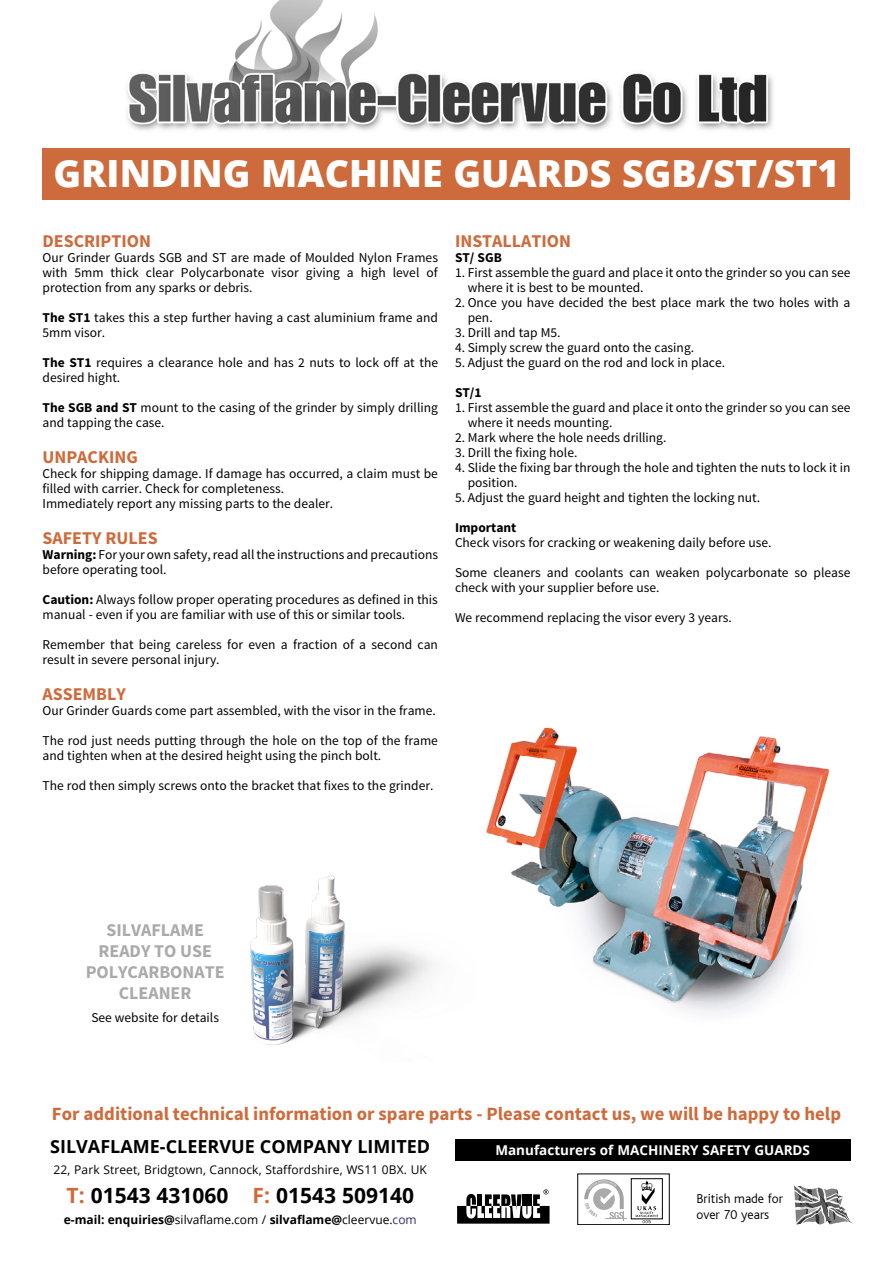
<style>
.page{position:relative;width:893px;height:1263px;background:#fff}
.page>*{position:absolute;margin:0;border:0;box-sizing:border-box;transform-origin:0 0}
.t1{font:800 37.5px "Open Sans";color:#fff}
.t2{font:700 21px "Open Sans";color:#000}
.t3{font:700 18.75px "Source Sans Pro";color:#ce6b3c}
.t4{font:700 18px "Source Sans Pro";color:#ce6b3c}
.t5{font:700 18px/21px "Source Sans Pro";color:#aaa;text-align:center}
.t6{font:700 18px "Open Sans";color:#000}
.t7{font:13.5px/15px "Source Sans Pro";color:#000}
.t8{font:700 13.5px "Open Sans";color:#fff}
.t9{font:300 13.5px/16.2px "Bliss";color:#000}
.t10{font:700 13.5px "Source Sans Pro";color:#000}
.t11{font:12px "Open Sans";letter-spacing:.01em;color:#000}
.t12{font:700 12px "Open Sans";color:#000}
.s1{font-weight:700}
.s2{color:#ce6b3c}
.s3{font-weight:400}
.s4{font-weight:400;color:#302d6d}
</style>
<div class="page">
<img style="left:486px;top:727px;width:344px;height:287px">
<div style="left:455px;top:1139px;width:395px;height:21px;background:#000"></div>
<svg style="left:457px;top:1189px;width:93px;height:34px"></svg>
<svg style="left:635px;top:1180px;width:23px;height:43px"></svg>
<div style="left:631px;top:1178px;width:32px;height:41px;border:1px solid #000"></div>
<div style="left:577px;top:1174px;width:92px;height:51px;border:1px solid #000"></div>
<svg style="left:584px;top:1179px;width:42px;height:41px"></svg>
<svg style="left:794px;top:1185px;width:59px;height:40px"></svg>
<img style="left:104px;top:0;width:685px;height:149px">
<div style="left:43px;top:149px;width:807px;height:51px;background:#ce6b3c"></div>
<img style="left:250px;top:875px;width:184px;height:170px">
<h1 class="t1" style="left:53px;top:145px;width:787px">GRINDING MACHINE GUARDS SGB/ST/ST1</h1>
<h3 class="t4" style="left:43px;top:230px;width:110px">DESCRIPTION</h3>
<p class="t7" style="left:43px;top:251px;width:397px;text-align:justify">Our Grinder Guards SGB and ST are made of Moulded Nylon Frames with 5mm thick clear Polycarbonate visor giving a high level of protection from any sparks or debris.</p>
<p class="t7" style="left:43px;top:311px;width:397px"><span class="s1">The ST1</span> takes this a step further having a cast aluminium frame and<br>5mm visor.</p>
<p class="t7" style="left:43px;top:356px;width:397px"><span class="s1">The ST1</span> requires a clearance hole and has 2 nuts to lock off at the desired hight.</p>
<p class="t7" style="left:43px;top:401px;width:397px"><span class="s1">The SGB and ST</span> mount to the casing of the grinder by simply drilling and tapping the case.</p>
<h3 class="t4" style="left:43px;top:446px;width:97px">UNPACKING</h3>
<p class="t7" style="left:43px;top:467px;width:397px">Check for shipping damage. If damage has occurred, a claim must be filled with carrier. Check for completeness.<br>Immediately report any missing parts to the dealer.</p>
<h3 class="t4" style="left:43px;top:527px;width:117px">SAFETY RULES</h3>
<p class="t7" style="left:43px;top:548px;width:397px"><span class="s1">Warning:</span> For your own safety, read all the instructions and precautions before operating tool.</p>
<p class="t7" style="left:43px;top:593px;width:397px"><span class="s1">Caution:</span> Always follow proper operating procedures as defined in this manual - even if you are familiar with use of this or similar tools.</p>
<p class="t7" style="left:43px;top:638px;width:397px">Remember that being careless for even a fraction of a second can result in severe personal injury.</p>
<h3 class="t4" style="left:43px;top:683px;width:85px">ASSEMBLY</h3>
<p class="t7" style="left:43px;top:704px;width:395px">Our Grinder Guards come part assembled, with the visor in the frame.</p>
<p class="t7" style="left:43px;top:734px;width:397px">The rod just needs putting through the hole on the top of the frame and tighten when at the desired height using the pinch bolt.</p>
<p class="t7" style="left:43px;top:779px;width:392px">The rod then simply screws onto the bracket that fixes to the grinder.</p>
<h3 class="t4" style="left:455px;top:230px;width:118px">INSTALLATION</h3>
<p class="t10" style="left:455px;top:249px;width:48px">ST/ SGB</p>
<p class="t7" style="left:468px;top:266px;width:384px;text-indent:-13px">1. First assemble the guard and place it onto the grinder so you can see where it is best to be mounted.</p>
<p class="t7" style="left:468px;top:296px;width:384px;text-indent:-13px">2. Once you have decided the best place mark the two holes with a pen.</p>
<p class="t7" style="left:455px;top:326px;width:107px">3. Drill and tap M5.</p>
<p class="t7" style="left:455px;top:341px;width:241px">4. Simply screw the guard onto the casing.</p>
<p class="t7" style="left:455px;top:356px;width:272px">5. Adjust the guard on the rod and lock in place.</p>
<p class="t10" style="left:455px;top:384px;width:28px">ST/1</p>
<p class="t7" style="left:468px;top:401px;width:384px;text-indent:-13px">1. First assemble the guard and place it onto the grinder so you can see where it needs mounting.</p>
<p class="t7" style="left:455px;top:431px;width:213px">2. Mark where the hole needs drilling.</p>
<p class="t7" style="left:455px;top:446px;width:124px">3. Drill the fixing hole.</p>
<p class="t7" style="left:468px;top:461px;width:384px;text-indent:-13px">4. Slide the fixing bar through the hole and tighten the nuts to lock it in position.</p>
<p class="t7" style="left:455px;top:491px;width:307px">5. Adjust the guard height and tighten the locking nut.</p>
<p class="t10" style="left:455px;top:519px;width:63px">Important</p>
<p class="t7" style="left:455px;top:536px;width:318px">Check visors for cracking or weakening daily before use.</p>
<p class="t7" style="left:455px;top:566px;width:397px">Some cleaners and coolants can weaken polycarbonate so please check with your supplier before use.</p>
<p class="t7" style="left:455px;top:611px;width:278px">We recommend replacing the visor every 3 years.</p>
<h3 class="t5" style="left:86px;top:920px;width:140px">SILVAFLAME<br>READY TO USE<br>POLYCARBONATE<br>CLEANER</h3>
<p class="t7" style="left:91px;top:1010px;width:129px">See website for details</p>
<h3 class="t3" style="left:52px;top:1101px;width:791px">For additional technical information or spare parts - Please contact us, we will be happy to help</h3>
<h3 class="t6" style="left:50px;top:1134px;width:382px">SILVAFLAME-CLEERVUE COMPANY LIMITED</h3>
<p class="t11" style="left:54px;top:1161px;width:375px">22, Park Street, Bridgtown, Cannock, Staffordshire, WS11 0BX. UK</p>
<h2 class="t2" style="left:67px;top:1180px;width:349px"><span class="s2">T:</span> 01543 431060 <span class="s2">F:</span> 01543 509140</h2>
<p class="t12" style="left:64px;top:1211px;width:355px">e-mail: enquiries@<span class="s3">silvaflame.com /</span> silvaflame@<span class="s3">cleervue.</span><span class="s4">com</span></p>
<p class="t8" style="left:495px;top:1141px;width:316px">Manufacturers of MACHINERY SAFETY GUARDS</p>
<p class="t9" style="left:696px;top:1190px;width:88px">British made for over 70 years</p>
</div>
